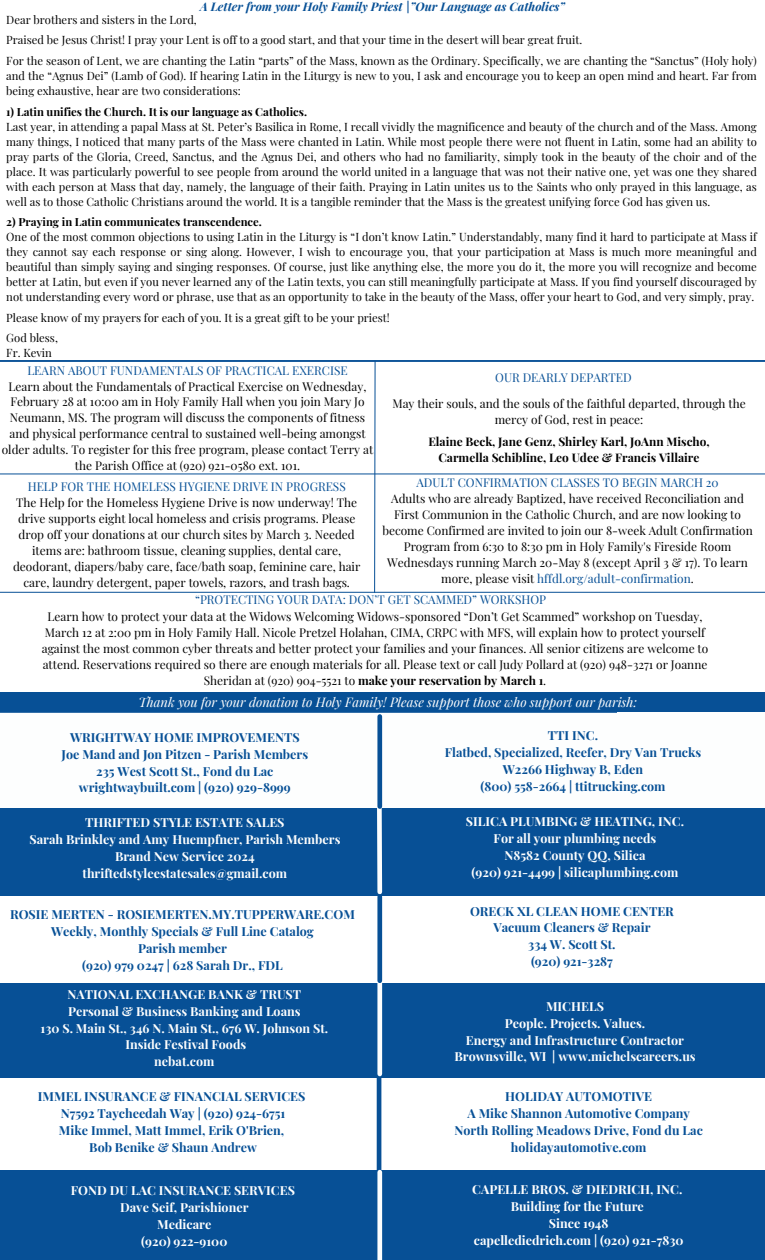
<style>
.page{position:relative;width:765px;height:1260px;background:#fff}
.page>*{position:absolute;margin:0;border:0;box-sizing:border-box;transform-origin:0 0}
.t1{font:italic 13px "Playfair Display";color:#fff}
.t2{font:700 12.5px/16.9px "Playfair Display";color:#075096;text-align:center}
.t3{font:700 12.5px/16.9px "Playfair Display";color:#fdfefe;text-align:center}
.t4{font:700 12.5px/16.9px "Playfair Display";color:#fff;text-align:center}
.t5{font:11.88px/16px "Playfair Display";color:#000;text-align:center}
.t6{font:11.88px "Playfair Display";color:#075096}
.t7{font:700 11.88px/16px "Playfair Display";color:#000;text-align:center}
.t8{font:italic 700 11.88px "Playfair Display";color:#075096}
.t9{font:11.25px/15px "Playfair Display";color:#000;text-align:justify}
.t10{font:700 11.25px "Playfair Display";color:#000}
.s1{color:#075096}
.s2{font-weight:700}
</style>
<div class="page">
<div style="left:0;top:692px;width:765px;height:204px;background:#075096"></div>
<svg style="left:375px;top:807px;width:9px;height:90px"></svg>
<div style="left:0;top:983px;width:765px;height:95px;background:#075096"></div>
<div style="left:0;top:713px;width:696px;height:94px;background:#fdfefe"></div>
<div style="left:0;top:1170px;width:765px;height:90px;background:#075096"></div>
<hr style="left:377px;top:1069px;width:4px;height:104px;background:#075096">
<div style="left:377px;top:970px;width:5px;height:104px;background:#fdfefe"></div>
<div style="left:377px;top:897px;width:5px;height:84px;background:#075096"></div>
<div style="left:377px;top:1172px;width:5px;height:88px;background:#fdfefe"></div>
<div style="left:377px;top:717px;width:5px;height:90px;background:#075096"></div>
<div style="left:617px;top:713px;width:148px;height:94px;background:#fdfefe"></div>
<hr style="left:0;top:473px;width:765px;height:1px;background:#075096">
<hr style="left:0;top:592px;width:765px;height:1px;background:#075096">
<svg style="left:374px;top:362px;width:2px;height:231px"></svg>
<hr style="left:0;top:360px;width:765px;height:2px;background:#075096">
<p class="t8" style="left:200px;top:-2px;width:366px">A Letter from your Holy Family Priest |”Our Language as Catholics”</p>
<h3 class="t9" style="left:6px;top:12px;width:192px">Dear brothers and sisters in the Lord,</h3>
<p class="t9" style="left:6px;top:32px;width:577px">Praised be Jesus Christ! I pray your Lent is off to a good start, and that your time in the desert will bear great fruit.</p>
<p class="t9" style="left:6px;top:53px;width:752px">For the season of Lent, we are chanting the Latin “parts” of the Mass, known as the Ordinary. Specifically, we are chanting the “Sanctus” (Holy holy) and the “Agnus Dei” (Lamb of God). If hearing Latin in the Liturgy is new to you, I ask and encourage you to keep an open mind and heart. Far from being exhaustive, hear are two considerations:</p>
<h2 class="t10" style="left:6px;top:103px;width:302px">1) Latin unifies the Church. It is our language as Catholics.</h2>
<p class="t9" style="left:6px;top:118px;width:752px">Last year, in attending a papal Mass at St. Peter’s Basilica in Rome, I recall vividly the magnificence and beauty of the church and of the Mass. Among many things, I noticed that many parts of the Mass were chanted in Latin. While most people there were not fluent in Latin, some had an ability to pray parts of the Gloria, Creed, Sanctus, and the Agnus Dei, and others who had no familiarity, simply took in the beauty of the choir and of the place. It was particularly powerful to see people from around the world united in a language that was not their native one, yet was one they shared with each person at Mass that day, namely, the language of their faith. Praying in Latin unites us to the Saints who only prayed in this language, as well as to those Catholic Christians around the world. It is a tangible reminder that the Mass is the greatest unifying force God has given us.</p>
<h2 class="t10" style="left:6px;top:214px;width:257px">2) Praying in Latin communicates transcendence.</h2>
<h2 class="t9" style="left:6px;top:229px;width:752px">One of the most common objections to using Latin in the Liturgy is “I don’t know Latin.” Understandably, many find it hard to participate at Mass if they cannot say each response or sing along. However, I wish to encourage you, that your participation at Mass is much more meaningful and beautiful than simply saying and singing responses. Of course, just like anything else, the more you do it, the more you will recognize and become better at Latin, but even if you never learned any of the Latin texts, you can still meaningfully participate at Mass. If you find yourself discouraged by not understanding every word or phrase, use that as an opportunity to take in the beauty of the Mass, offer your heart to God, and very simply, pray.</h2>
<h2 class="t9" style="left:6px;top:310px;width:385px">Please know of my prayers for each of you. It is a great gift to be your priest!</h2>
<h2 class="t9" style="left:6px;top:330px;width:53px">God bless,</h2>
<h2 class="t9" style="left:6px;top:345px;width:47px">Fr. Kevin</h2>
<p class="t6" style="left:27px;top:362px;width:322px">LEARN ABOUT FUNDAMENTALS OF PRACTICAL EXERCISE</p>
<p class="t5" style="left:2px;top:378px;width:373px">Learn about the Fundamentals of Practical Exercise on Wednesday, February 28 at 10:00 am in Holy Family Hall when you join Mary Jo Neumann, MS. The program will discuss the components of fitness and physical performance central to sustained well-being amongst older adults. To register for this free program, please contact Terry at the Parish Office at (920) 921-0580 ext. 101.</p>
<p class="t6" style="left:28px;top:478px;width:320px">HELP FOR THE HOMELESS HYGIENE DRIVE IN PROGRESS</p>
<p class="t5" style="left:13px;top:494px;width:349px">The Help for the Homeless Hygiene Drive is now underway! The drive supports eight local homeless and crisis programs. Please drop off your donations at our church sites by March 3. Needed items are: bathroom tissue, cleaning supplies, dental care, deodorant, diapers/baby care, face/bath soap, feminine care, hair care, laundry detergent, paper towels, razors, and trash bags.</p>
<h2 class="t6" style="left:495px;top:369px;width:138px">OUR DEARLY DEPARTED</h2>
<h1 class="t5" style="left:392px;top:395px;width:355px">May their souls, and the souls of the faithful departed, through the mercy of God, rest in peace:</h1>
<h3 class="t7" style="left:428px;top:433px;width:283px">Elaine Beck, Jane Genz, Shirley Karl, JoAnn Mischo,<br>Carmella Schibline, Leo Udee &amp; Francis Villaire</h3>
<p class="t6" style="left:416px;top:474px;width:304px">ADULT CONFIRMATION CLASSES TO BEGIN MARCH 20</p>
<p class="t5" style="left:382px;top:490px;width:372px">Adults who are already Baptized, have received Reconciliation and First Communion in the Catholic Church, and are now looking to become Confirmed are invited to join our 8-week Adult Confirmation Program from 6:30 to 8:30 pm in Holy Family's Fireside Room Wednesdays running March 20-May 8 (except April 3 &amp; 17). To learn more, please visit <span class="s1">hffdl.org/adult-confirmation</span>.</p>
<h1 class="t6" style="left:195px;top:591px;width:353px">“PROTECTING YOUR DATA: DON’T GET SCAMMED” WORKSHOP</h1>
<h3 class="t5" style="left:42px;top:608px;width:668px">Learn how to protect your data at the Widows Welcoming Widows-sponsored “Don’t Get Scammed” workshop on Tuesday, March 12 at 2:00 pm in Holy Family Hall. Nicole Pretzel Holahan, CIMA, CRPC with MFS, will explain how to protect yourself against the most common cyber threats and better protect your families and your finances. All senior citizens are welcome to attend. Reservations required so there are enough materials for all. Please text or call Judy Pollard at (920) 948-3271 or Joanne Sheridan at (920) 904-5521 to <span class="s2">make your reservation by March 1</span>.</h3>
<p class="t1" style="left:138px;top:693px;width:500px">Thank you for your donation to Holy Family! Please support those who support our parish:</p>
<p class="t2" style="left:62px;top:728px;width:248px">WRIGHTWAY HOME IMPROVEMENTS Joe Mand and Jon Pitzen - Parish Members 235 West Scott St., Fond du Lac wrightwaybuilt.com | (920) 929-8999</p>
<p class="t3" style="left:29px;top:813px;width:313px">THRIFTED STYLE ESTATE SALES<br>Sarah Brinkley and Amy Huempfner, Parish Members Brand New Service 2024 thriftedstyleestatesales@gmail.com</p>
<h2 class="t2" style="left:445px;top:727px;width:258px">TTI INC.<br>Flatbed, Specialized, Reefer, Dry Van Trucks<br>W2266 Highway B, Eden<br>(800) 558-2664 | ttitrucking.com</h2>
<h2 class="t3" style="left:466px;top:812px;width:220px">SILICA PLUMBING &amp; HEATING, INC.<br>For all your plumbing needs<br>N8582 County QQ, Silica<br>(920) 921-4499 | silicaplumbing.com</h2>
<p class="t2" style="left:10px;top:906px;width:346px">ROSIE MERTEN - ROSIEMERTEN.MY.TUPPERWARE.COM Weekly, Monthly Specials &amp; Full Line Catalog<br>Parish member<br>(920) 979 0247 | 628 Sarah Dr., FDL</p>
<p class="t2" style="left:470px;top:902px;width:205px">ORECK XL CLEAN HOME CENTER<br>Vacuum Cleaners &amp; Repair<br>334 W. Scott St.<br>(920) 921-3287</p>
<p class="t3" style="left:41px;top:985px;width:289px">NATIONAL EXCHANGE BANK &amp; TRUST<br>Personal &amp; Business Banking and Loans<br>130 S. Main St., 346 N. Main St., 676 W. Johnson St.<br>Inside Festival Foods<br>nebat.com</p>
<p class="t2" style="left:38px;top:1088px;width:269px">IMMEL INSURANCE &amp; FINANCIAL SERVICES N7592 Taycheedah Way | (920) 924-6751<br>Mike Immel, Matt Immel, Erik O'Brien,<br>Bob Benike &amp; Shaun Andrew</p>
<p class="t3" style="left:71px;top:1182px;width:226px">FOND DU LAC INSURANCE SERVICES<br>Dave Seif, Parishioner<br>Medicare<br>(920) 922-9100</p>
<p class="t3" style="left:454px;top:997px;width:243px">MICHELS<br>People. Projects. Values.<br>Energy and Infrastructure Contractor<br>Brownsville, WI | www.michelscareers.us</p>
<p class="t2" style="left:455px;top:1088px;width:250px">HOLIDAY AUTOMOTIVE<br>A Mike Shannon Automotive Company<br>North Rolling Meadows Drive, Fond du Lac holidayautomotive.com</p>
<p class="t4" style="left:472px;top:1181px;width:213px">CAPELLE BROS. &amp; DIEDRICH, INC.<br>Building for the Future<br>Since 1948<br>capellediedrich.com | (920) 921-7830</p>
</div>
